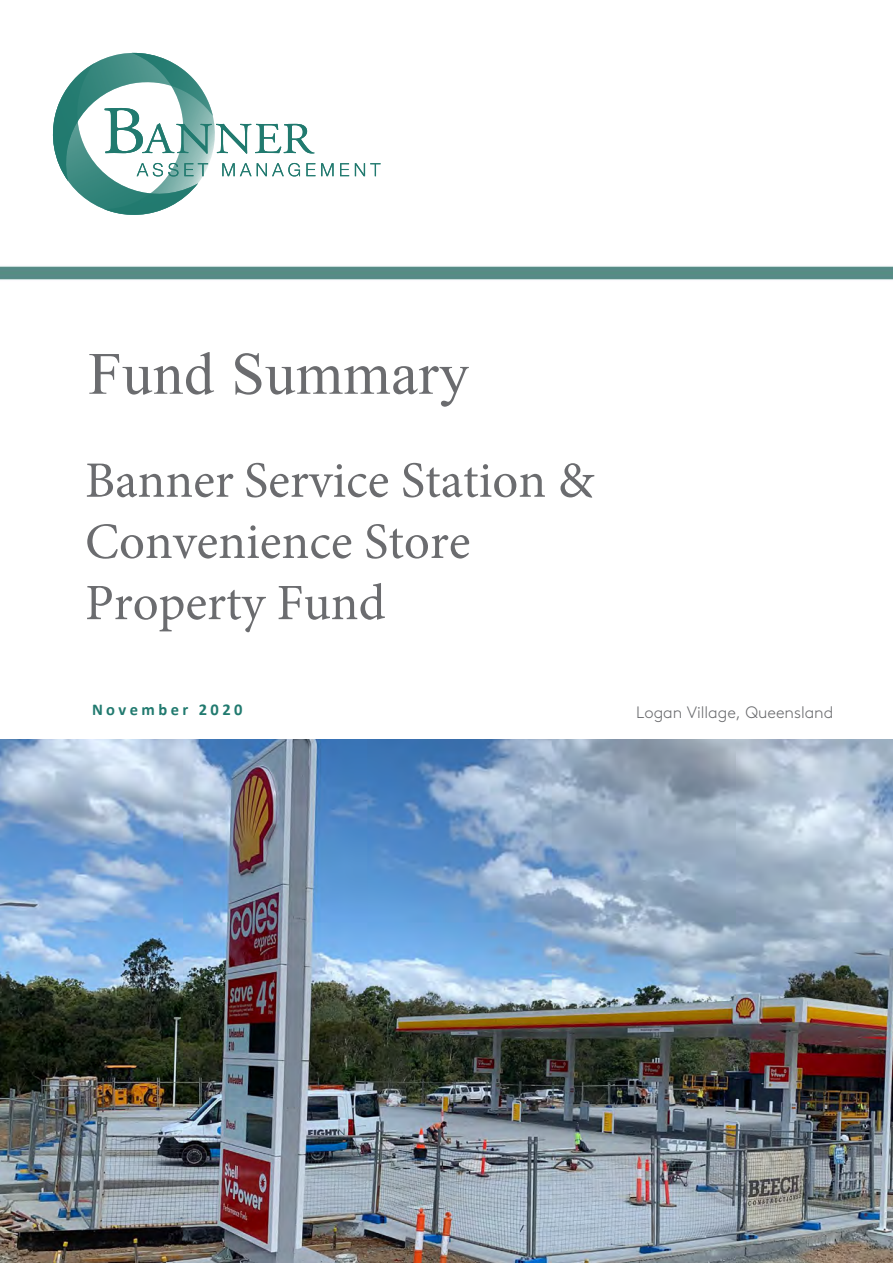
<style>
.page{position:relative;width:893px;height:1263px;background:#fff}
.page>*{position:absolute;margin:0;border:0;box-sizing:border-box;transform-origin:0 0}
.t1{font:60px "Times New Roman";letter-spacing:.01em;color:#6b6c6f}
.t2{font:51px/61.2px "Minion Pro";color:#6b6c6f}
.t3{font:300 16.5px "Brown Std";color:#6b6c6f}
.t4{font:700 16.5px "Calibri";letter-spacing:.205em;color:#217a6f}
</style>
<div class="page">
<svg style="left:52px;top:52px;width:329px;height:163px"></svg>
<img style="left:0;top:266px;width:892px;height:14px">
<img style="left:0;top:739px;width:893px;height:524px">
<p class="t1" style="left:88px;top:331px;width:382px">Fund Summary</p>
<p class="t2" style="left:85px;top:450px;width:510px">Banner Service Station &amp;<br>Convenience Store<br>Property Fund</p>
<p class="t4" style="left:92px;top:698px;width:152px">November 2020</p>
<p class="t3" style="left:636px;top:702px;width:199px">Logan Village, Queensland</p>
</div>
